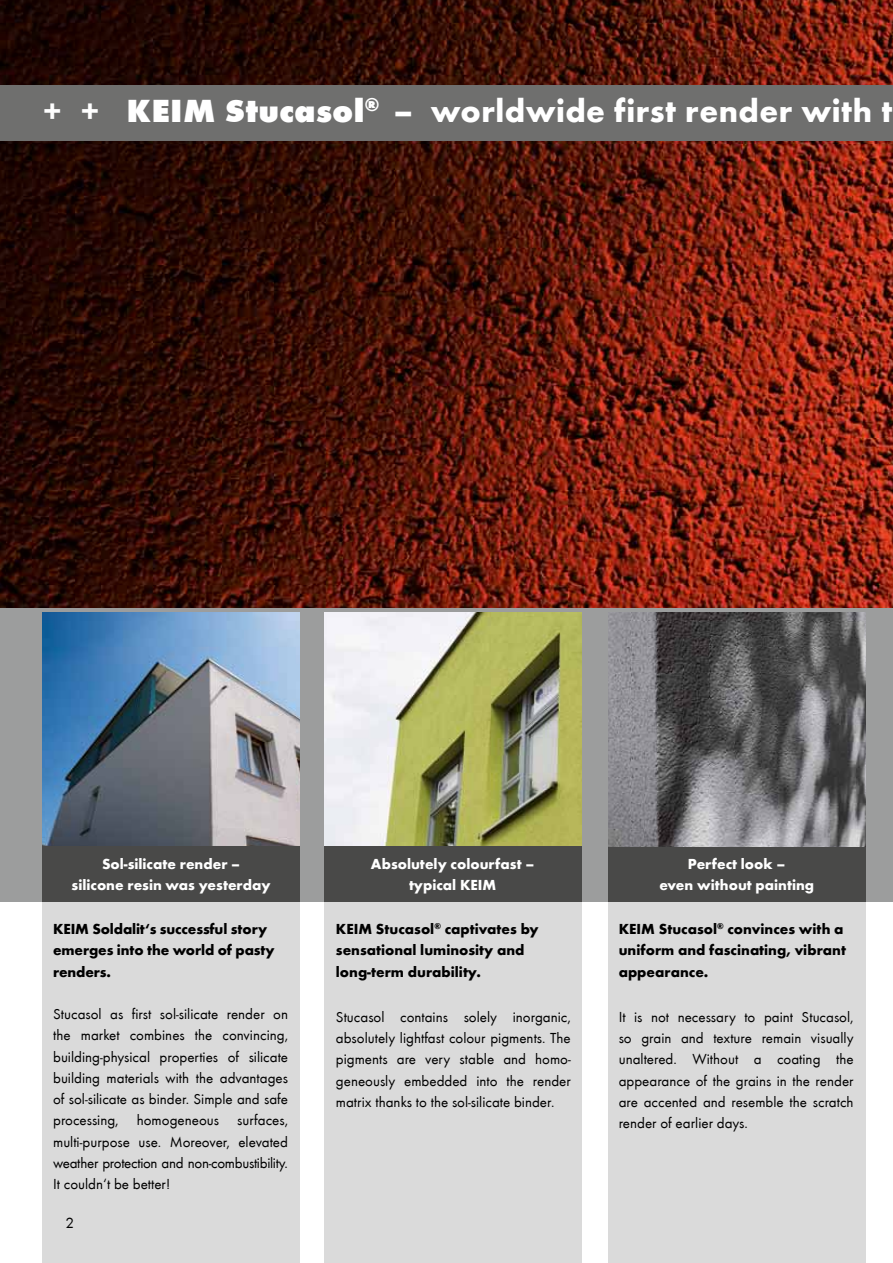
<style>
.page{position:relative;width:893px;height:1263px;background:#fff}
.page>*{position:absolute;margin:0;border:0;box-sizing:border-box;transform-origin:0 0}
.t1{font:700 33px "Futura T";letter-spacing:.015em;color:#fff}
.t2{font:15.45px "Futura T Boo";color:#000}
.t3{font:15px/21.3px "Futura T Boo";color:#000;text-align:justify}
.t4{font:700 15px/21.3px "Futura T";color:#000}
.t5{font:700 15px/21px "Futura T";color:#fff;text-align:center}
.s1{font-stretch:expanded}
</style>
<div class="page">
<img style="left:0;top:0;width:893px;height:608px">
<div style="left:0;top:608px;width:893px;height:293px;background:#9c9d9d"></div>
<div style="left:43px;top:629px;width:257px;height:634px;background:#dadada"></div>
<div style="left:0;top:85px;width:893px;height:55px;background:#6f6f6e"></div>
<div style="left:324px;top:629px;width:257px;height:634px;background:#dadada"></div>
<div style="left:608px;top:629px;width:257px;height:634px;background:#dadada"></div>
<img style="left:43px;top:612px;width:257px;height:234px">
<img style="left:324px;top:612px;width:257px;height:234px">
<div style="left:43px;top:846px;width:257px;height:55px;background:#494948"></div>
<div style="left:324px;top:846px;width:257px;height:55px;background:#494948"></div>
<div style="left:608px;top:846px;width:257px;height:55px;background:#494948"></div>
<img style="left:608px;top:612px;width:257px;height:234px">
<h1 class="t1" style="left:43px;top:92px;width:851px">+ + <span class="s1">KEIM Stucasol</span><sup>®</sup> – worldwide first render with t</h1>
<p class="t5" style="left:72px;top:853px;width:201px">Sol-silicate render –<br>silicone resin was yesterday</p>
<p class="t5" style="left:371px;top:853px;width:165px">Absolutely colourfast – typical KEIM</p>
<p class="t4" style="left:53px;top:918px;width:223px">KEIM Soldalit‘s successful story emerges into the world of pasty renders.</p>
<p class="t3" style="left:53px;top:1003px;width:236px">Stucasol as first sol-silicate render on the market combines the convincing, building-physical properties of silicate building materials with the advantages of sol-silicate as binder. Simple and safe processing, homogeneous surfaces, multi-purpose use. Moreover, elevated weather protection and non-combustibility.<br>It couldn‘t be better!</p>
<p class="t2" style="left:66px;top:1214px;width:10px">2</p>
<p class="t4" style="left:336px;top:918px;width:204px">KEIM Stucasol<sup>®</sup> captivates by sensational luminosity and long-term durability.</p>
<p class="t3" style="left:336px;top:1006px;width:236px">Stucasol contains solely inorganic, absolutely lightfast colour pigments. The pigments are very stable and homo&shy;geneously embedded into the render matrix thanks to the sol-silicate binder.</p>
<p class="t5" style="left:659px;top:853px;width:156px">Perfect look –<br>even without painting</p>
<p class="t4" style="left:619px;top:918px;width:229px">KEIM Stucasol<sup>®</sup> convinces with a uniform and fascinating, vibrant appearance.</p>
<p class="t3" style="left:619px;top:1006px;width:236px">It is not necessary to paint Stucasol, so grain and texture remain visually unaltered. Without a coating the appearance of the grains in the render are accented and resemble the scratch render of earlier days.</p>
</div>
